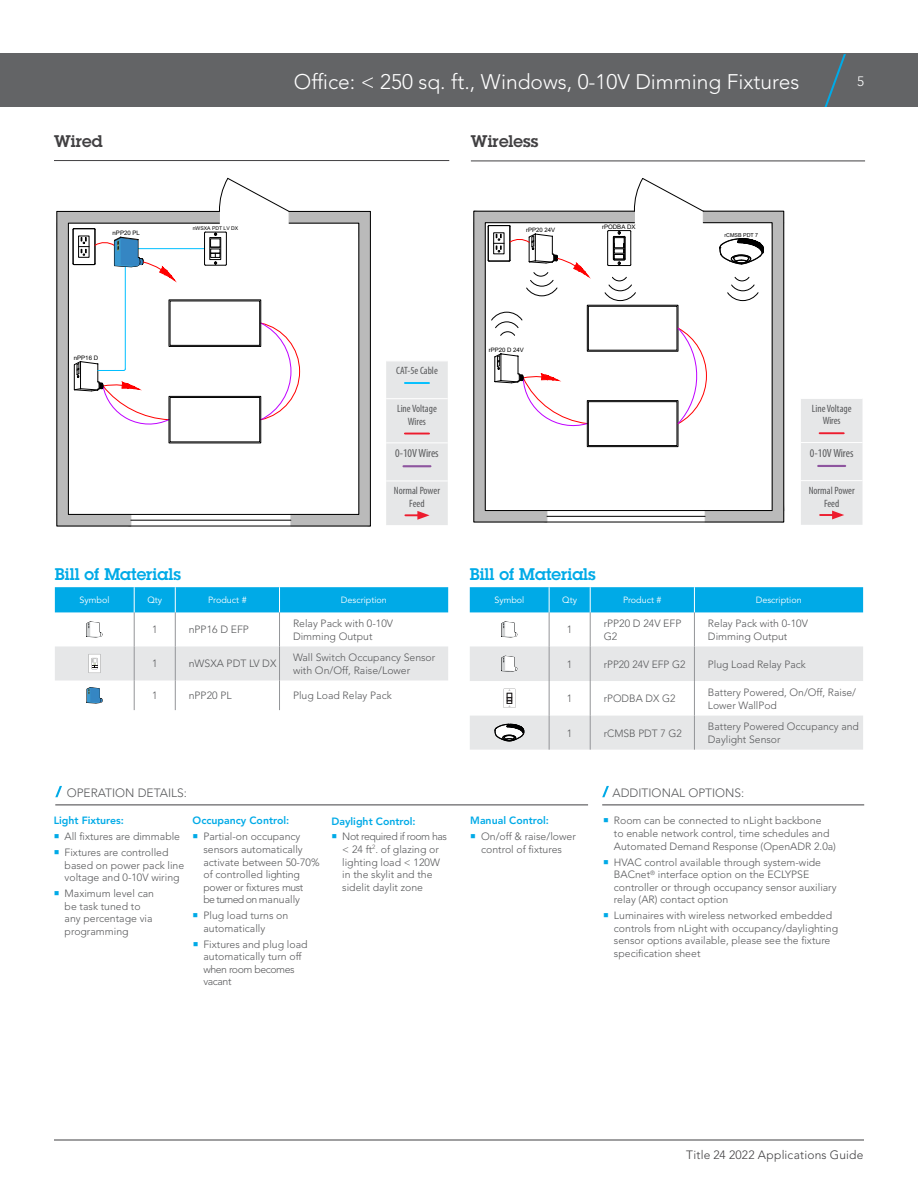
<style>
.page{position:relative;width:918px;height:1188px;background:#fff}
.page>*{position:absolute;margin:0;border:0;box-sizing:border-box;transform-origin:0 0}
.t1{font:300 21px "Avenir LT Std";color:#fff}
.t2{font:600 16.5px "Lubalin Graph Std";color:#00aae7}
.t3{font:600 16.5px "Lubalin Graph Std";color:#414042}
.t4{font:300 13.5px "Avenir LT Std";color:#fff}
.t5{font:300 12px "Avenir LT Std";color:#58595b}
.t6{font:300 12px "Avenir LT Std";letter-spacing:.015em;color:#414042}
.t7{font:condensed 11.85px "Myriad Pro";color:#58595b}
.t8{font:condensed 10.65px/12.8px "Myriad Pro";color:#58595b;text-align:center}
.t9{font:300 10.5px/12.6px "Avenir LT Std";color:#58595b}
.t10{font:800 10.5px "Avenir LT Std";color:#00aae7}
.t11{font:9px "Avenir LT Std";color:#fff}
.t12{font:6.15px "Arial";color:#000}
.t13{font:6px "Arial";color:#000}
.t14{font:5.4px "Arial";color:#000}
.t15{font:5.1px "Arial";color:#000}
.s1{color:#00aae7}
</style>
<div class="page">
<hr style="left:54px;top:1140px;width:810px;height:1px;background:#414042">
<div style="left:0;top:53px;width:918px;height:54px;background:#636466"></div>
<hr style="left:55px;top:805px;width:533px;height:1px;background:#414042">
<hr style="left:602px;top:805px;width:262px;height:1px;background:#414042">
<svg style="left:55px;top:786px;width:7px;height:11px"></svg>
<svg style="left:602px;top:786px;width:7px;height:11px"></svg>
<svg style="left:825px;top:54px;width:21px;height:53px"></svg>
<hr style="left:54px;top:160px;width:395px;height:1px;background:#414042">
<hr style="left:471px;top:161px;width:394px;height:1px;background:#414042">
<div style="left:386px;top:361px;width:62px;height:164px;background:#e6e7e8"></div>
<div style="left:801px;top:399px;width:61px;height:126px;background:#e6e7e8"></div>
<svg style="left:473px;top:178px;width:312px;height:345px"></svg>
<div style="left:55px;top:587px;width:393px;height:25px;background:#00aae7"></div>
<hr style="left:134px;top:612px;width:1px;height:34px;background:#939598">
<hr style="left:175px;top:612px;width:1px;height:34px;background:#939598">
<hr style="left:279px;top:612px;width:1px;height:34px;background:#939598">
<svg style="left:87px;top:621px;width:15px;height:16px"></svg>
<svg style="left:55px;top:646px;width:393px;height:64px"></svg>
<div style="left:470px;top:587px;width:393px;height:25px;background:#00aae7"></div>
<hr style="left:549px;top:612px;width:1px;height:34px;background:#939598">
<hr style="left:590px;top:612px;width:1px;height:34px;background:#939598">
<hr style="left:694px;top:612px;width:1px;height:34px;background:#939598">
<hr style="left:549px;top:681px;width:1px;height:35px;background:#939598">
<hr style="left:590px;top:681px;width:1px;height:35px;background:#939598">
<hr style="left:694px;top:681px;width:1px;height:35px;background:#939598">
<svg style="left:501px;top:621px;width:16px;height:16px"></svg>
<div style="left:470px;top:646px;width:393px;height:35px;background:#e6e7e8"></div>
<svg style="left:504px;top:689px;width:11px;height:19px"></svg>
<svg style="left:470px;top:716px;width:393px;height:34px;background:#e2e3e4"></svg>
<svg style="left:56px;top:178px;width:315px;height:349px"></svg>
<h1 class="t1" style="left:294px;top:70px;width:507px">Office: &lt; 250 sq. ft., Windows, 0-10V Dimming Fixtures</h1>
<h2 class="t3" style="left:54px;top:130px;width:50px">Wired</h2>
<h2 class="t3" style="left:471px;top:130px;width:69px">Wireless</h2>
<p class="t12" style="left:113px;top:229px;width:29px">nPP20 PL</p>
<p class="t15" style="left:193px;top:225px;width:47px">nWSXA PDT LV DX</p>
<p class="t13" style="left:526px;top:226px;width:31px">rPP20 24V</p>
<p class="t12" style="left:602px;top:222px;width:35px">rPODBA DX</p>
<p class="t14" style="left:724px;top:231px;width:35px">rCMSB PDT 7</p>
<p class="t4" style="left:857px;top:74px;width:9px">5</p>
<p class="t12" style="left:74px;top:353px;width:26px">nPP16 D</p>
<p class="t8" style="left:396px;top:365px;width:43px">CAT-5e Cable</p>
<p class="t8" style="left:397px;top:402px;width:41px">Line Voltage<br>Wires</p>
<p class="t7" style="left:395px;top:447px;width:45px">0-10V Wires</p>
<p class="t8" style="left:394px;top:485px;width:48px">Normal Power<br>Feed</p>
<p class="t13" style="left:489px;top:346px;width:37px">rPP20 D 24V</p>
<p class="t8" style="left:812px;top:402px;width:41px">Line Voltage<br>Wires</p>
<p class="t7" style="left:810px;top:447px;width:45px">0-10V Wires</p>
<p class="t8" style="left:809px;top:484px;width:48px">Normal Power<br>Feed</p>
<h2 class="t2" style="left:55px;top:564px;width:128px">Bill of Materials</h2>
<p class="t11" style="left:80px;top:595px;width:32px">Symbol</p>
<p class="t11" style="left:147px;top:595px;width:16px">Qty</p>
<p class="t11" style="left:208px;top:595px;width:40px">Product #</p>
<p class="t11" style="left:341px;top:595px;width:47px">Description</p>
<p class="t9" style="left:152px;top:624px;width:7px">1</p>
<p class="t9" style="left:189px;top:624px;width:62px">nPP16 D EFP</p>
<p class="t9" style="left:293px;top:617px;width:102px">Relay Pack with 0-10V<br>Dimming Output</p>
<p class="t9" style="left:152px;top:658px;width:7px">1</p>
<p class="t9" style="left:189px;top:658px;width:89px">nWSXA PDT LV DX</p>
<p class="t9" style="left:293px;top:651px;width:144px">Wall Switch Occupancy Sensor with On/Off, Raise/Lower</p>
<p class="t9" style="left:152px;top:689px;width:7px">1</p>
<p class="t9" style="left:189px;top:689px;width:44px">nPP20 PL</p>
<p class="t9" style="left:293px;top:689px;width:100px">Plug Load Relay Pack</p>
<h2 class="t2" style="left:470px;top:564px;width:128px">Bill of Materials</h2>
<p class="t11" style="left:494px;top:595px;width:32px">Symbol</p>
<p class="t11" style="left:562px;top:595px;width:16px">Qty</p>
<p class="t11" style="left:623px;top:595px;width:40px">Product #</p>
<p class="t11" style="left:756px;top:595px;width:47px">Description</p>
<p class="t9" style="left:567px;top:624px;width:7px">1</p>
<p class="t9" style="left:604px;top:617px;width:79px">rPP20 D 24V EFP<br>G2</p>
<p class="t9" style="left:708px;top:617px;width:102px">Relay Pack with 0-10V<br>Dimming Output</p>
<p class="t9" style="left:567px;top:658px;width:7px">1</p>
<p class="t9" style="left:604px;top:658px;width:83px">rPP20 24V EFP G2</p>
<p class="t9" style="left:708px;top:658px;width:99px">Plug Load Relay Pack</p>
<p class="t9" style="left:567px;top:692px;width:7px">1</p>
<p class="t9" style="left:604px;top:692px;width:73px">rPODBA DX G2</p>
<p class="t9" style="left:708px;top:686px;width:150px">Battery Powered, On/Off, Raise/<br>Lower WallPod</p>
<p class="t9" style="left:567px;top:727px;width:7px">1</p>
<p class="t9" style="left:604px;top:727px;width:80px">rCMSB PDT 7 G2</p>
<p class="t9" style="left:708px;top:720px;width:152px">Battery Powered Occupancy and<br>Daylight Sensor</p>
<p class="t5" style="left:67px;top:785px;width:122px">OPERATION DETAILS:</p>
<p class="t5" style="left:613px;top:785px;width:133px">ADDITIONAL OPTIONS:</p>
<p class="t10" style="left:54px;top:815px;width:72px">Light Fixtures:</p>
<p class="t9" style="left:54px;top:830px;width:128px"><span class="s1">○</span> All fixtures are dimmable</p>
<p class="t9" style="left:65px;top:846px;width:121px;text-indent:-11px"><span class="s1">○</span> Fixtures are controlled based on power pack line voltage and 0-10V wiring</p>
<p class="t9" style="left:65px;top:887px;width:91px;text-indent:-11px"><span class="s1">○</span> Maximum level can be task tuned to any percentage via programming</p>
<p class="t10" style="left:193px;top:815px;width:98px">Occupancy Control:</p>
<p class="t9" style="left:203px;top:830px;width:118px;text-indent:-11px"><span class="s1">○</span> Partial-on occupancy sensors automatically activate between 50-70% of controlled lighting power or fixtures must<br>be turned on manually</p>
<p class="t9" style="left:203px;top:909px;width:86px;text-indent:-11px"><span class="s1">○</span> Plug load turns on automatically</p>
<p class="t9" style="left:203px;top:938px;width:106px;text-indent:-11px"><span class="s1">○</span> Fixtures and plug load automatically turn off when room becomes vacant</p>
<p class="t10" style="left:332px;top:815px;width:86px">Daylight Control:</p>
<p class="t9" style="left:342px;top:830px;width:106px;text-indent:-11px"><span class="s1">○</span> Not required if room has &lt; 24 ft<sup>2</sup>. of glazing or lighting load &lt; 120W in the skylit and the sidelit daylit zone</p>
<p class="t10" style="left:470px;top:815px;width:80px">Manual Control:</p>
<p class="t9" style="left:470px;top:830px;width:107px;text-align:center"><span class="s1">○</span> On/off &amp; raise/lower control of fixtures</p>
<p class="t9" style="left:614px;top:815px;width:224px;text-indent:-11px"><span class="s1">○</span> Room can be connected to nLight backbone<br>to enable network control, time schedules and<br>Automated Demand Response (OpenADR 2.0a)</p>
<p class="t9" style="left:614px;top:856px;width:224px;text-indent:-11px"><span class="s1">○</span> HVAC control available through system-wide BACnet<sup>®</sup> interface option on the ECLYPSE controller or through occupancy sensor auxiliary relay (AR) contact option</p>
<p class="t9" style="left:614px;top:909px;width:226px;text-indent:-11px"><span class="s1">○</span> Luminaires with wireless networked embedded controls from nLight with occupancy/daylighting sensor options available, please see the fixture specification sheet</p>
<p class="t6" style="left:686px;top:1147px;width:179px">Title 24 2022 Applications Guide</p>
</div>
